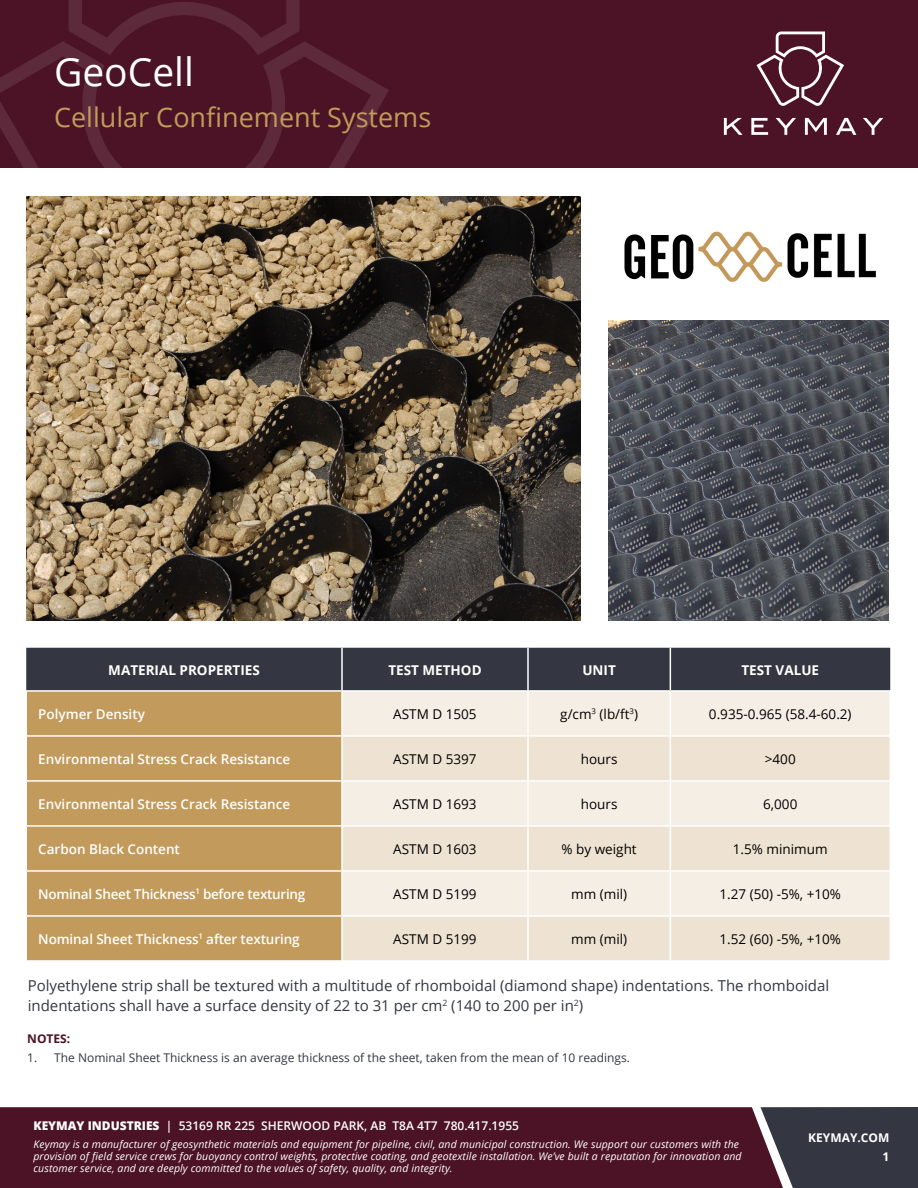
<style>
.page{position:relative;width:918px;height:1188px;background:#fff}
.page>*{position:absolute;margin:0;border:0;box-sizing:border-box;transform-origin:0 0}
.t1{font:39px "Open Sans";color:#fff}
.t2{font:27px "Open Sans";color:#c29a5b}
.t3{font:15px/19.5px "Open Sans";color:#343741}
.t4{font:13.5px "Open Sans";color:#000}
.t5{font:600 13.5px "Open Sans";color:#fff}
.t6{font:700 13.5px "Open Sans";color:#fff}
.t7{font:600 13.5px "Open Sans";letter-spacing:-.02em;color:#fff}
.t8{font:12px "Open Sans";color:#343741}
.t9{font:600 12px "Open Sans";color:#fff}
.t10{font:700 12px/18.9px "Open Sans";color:#fff;text-align:right}
.t11{font:700 12px "Open Sans";color:#4b1325}
.t12{font:italic 10.5px/12px "Open Sans";letter-spacing:.01em;color:#fff}
.s1{font-weight:800}
</style>
<div class="page">
<div style="left:0;top:0;width:918px;height:167px;background:#4b1325"></div>
<svg style="left:0;top:0;width:389px;height:167px"></svg>
<svg style="left:756px;top:31px;width:88px;height:75px"></svg>
<svg style="left:724px;top:118px;width:19px;height:17px"></svg>
<svg style="left:751px;top:118px;width:17px;height:17px"></svg>
<svg style="left:776px;top:118px;width:20px;height:17px"></svg>
<svg style="left:805px;top:118px;width:22px;height:17px"></svg>
<svg style="left:836px;top:118px;width:20px;height:17px"></svg>
<svg style="left:863px;top:118px;width:20px;height:17px"></svg>
<div style="left:0;top:1107px;width:761px;height:81px;background:#4b1325"></div>
<svg style="left:761px;top:1107px;width:157px;height:81px;background:#3f3f49"></svg>
<img style="left:608px;top:321px;width:281px;height:300px">
<img style="left:26px;top:196px;width:554px;height:425px">
<img style="left:624px;top:231px;width:252px;height:51px">
<div style="left:26px;top:648px;width:864px;height:42px;background:#343741"></div>
<div style="left:27px;top:692px;width:314px;height:268px;background:#c29a5b"></div>
<div style="left:343px;top:692px;width:547px;height:43px;background:#f5eee5"></div>
<svg style="left:343px;top:737px;width:547px;height:223px;background:#f0e7d9"></svg>
<hr style="left:341px;top:648px;width:2px;height:42px;background:#fff">
<hr style="left:527px;top:648px;width:2px;height:42px;background:#fff">
<hr style="left:670px;top:648px;width:1px;height:42px;background:#fff">
<hr style="left:527px;top:692px;width:2px;height:43px;background:#fff">
<hr style="left:670px;top:692px;width:1px;height:43px;background:#fff">
<hr style="left:26px;top:735px;width:316px;height:2px;background:#fff">
<hr style="left:527px;top:737px;width:2px;height:43px;background:#fff">
<hr style="left:670px;top:737px;width:1px;height:43px;background:#fff">
<hr style="left:26px;top:780px;width:316px;height:2px;background:#fff">
<hr style="left:342px;top:780px;width:186px;height:2px;background:#fff">
<hr style="left:528px;top:780px;width:142px;height:2px;background:#fff">
<hr style="left:527px;top:782px;width:2px;height:43px;background:#fff">
<hr style="left:670px;top:780px;width:221px;height:2px;background:#fff">
<hr style="left:670px;top:782px;width:1px;height:43px;background:#fff">
<hr style="left:26px;top:825px;width:316px;height:2px;background:#fff">
<hr style="left:342px;top:825px;width:186px;height:2px;background:#fff">
<hr style="left:528px;top:825px;width:142px;height:2px;background:#fff">
<hr style="left:527px;top:827px;width:2px;height:43px;background:#fff">
<hr style="left:670px;top:825px;width:221px;height:2px;background:#fff">
<hr style="left:670px;top:827px;width:1px;height:43px;background:#fff">
<hr style="left:26px;top:870px;width:316px;height:2px;background:#fff">
<hr style="left:342px;top:870px;width:186px;height:2px;background:#fff">
<hr style="left:528px;top:870px;width:142px;height:2px;background:#fff">
<hr style="left:527px;top:872px;width:2px;height:43px;background:#fff">
<hr style="left:670px;top:870px;width:221px;height:2px;background:#fff">
<hr style="left:670px;top:872px;width:1px;height:43px;background:#fff">
<hr style="left:26px;top:915px;width:316px;height:2px;background:#fff">
<hr style="left:342px;top:915px;width:186px;height:2px;background:#fff">
<hr style="left:528px;top:915px;width:142px;height:2px;background:#fff">
<hr style="left:527px;top:917px;width:2px;height:43px;background:#fff">
<hr style="left:670px;top:915px;width:221px;height:2px;background:#fff">
<hr style="left:670px;top:917px;width:1px;height:43px;background:#fff">
<h1 class="t1" style="left:54px;top:45px;width:142px">GeoCell</h1>
<h2 class="t2" style="left:54px;top:99px;width:379px">Cellular Confinement Systems</h2>
<p class="t6" style="left:108px;top:660px;width:153px">MATERIAL PROPERTIES</p>
<p class="t6" style="left:388px;top:660px;width:95px">TEST METHOD</p>
<p class="t6" style="left:582px;top:660px;width:35px">UNIT</p>
<p class="t6" style="left:741px;top:660px;width:79px">TEST VALUE</p>
<p class="t5" style="left:38px;top:704px;width:108px">Polymer Density</p>
<p class="t4" style="left:393px;top:704px;width:85px">ASTM D 1505</p>
<p class="t4" style="left:560px;top:704px;width:79px">g/cm<sup>3</sup> (lb/ft<sup>3</sup>)</p>
<p class="t4" style="left:709px;top:704px;width:144px">0.935-0.965 (58.4-60.2)</p>
<p class="t5" style="left:38px;top:749px;width:253px">Environmental Stress Crack Resistance</p>
<p class="t4" style="left:393px;top:749px;width:85px">ASTM D 5397</p>
<p class="t4" style="left:581px;top:749px;width:38px">hours</p>
<p class="t4" style="left:765px;top:749px;width:32px">&gt;400</p>
<p class="t5" style="left:38px;top:794px;width:253px">Environmental Stress Crack Resistance</p>
<p class="t4" style="left:393px;top:794px;width:85px">ASTM D 1693</p>
<p class="t4" style="left:581px;top:794px;width:38px">hours</p>
<p class="t4" style="left:763px;top:794px;width:36px">6,000</p>
<p class="t5" style="left:38px;top:839px;width:143px">Carbon Black Content</p>
<p class="t4" style="left:393px;top:839px;width:85px">ASTM D 1603</p>
<p class="t4" style="left:562px;top:839px;width:77px">% by weight</p>
<p class="t4" style="left:733px;top:839px;width:96px">1.5% minimum</p>
<p class="t7" style="left:38px;top:884px;width:269px">Nominal Sheet Thickness<sup>1</sup> before texturing</p>
<p class="t4" style="left:393px;top:884px;width:85px">ASTM D 5199</p>
<p class="t4" style="left:571px;top:884px;width:57px">mm (mil)</p>
<p class="t4" style="left:720px;top:884px;width:123px">1.27 (50) -5%, +10%</p>
<p class="t5" style="left:38px;top:929px;width:263px">Nominal Sheet Thickness<sup>1</sup> after texturing</p>
<p class="t4" style="left:393px;top:929px;width:85px">ASTM D 5199</p>
<p class="t4" style="left:571px;top:929px;width:57px">mm (mil)</p>
<p class="t4" style="left:720px;top:929px;width:123px">1.52 (60) -5%, +10%</p>
<h3 class="t3" style="left:28px;top:976px;width:803px">Polyethylene strip shall be textured with a multitude of rhomboidal (diamond shape) indentations. The rhomboidal indentations shall have a surface density of 22 to 31 per cm<sup>2</sup> (140 to 200 per in<sup>2</sup>)</h3>
<p class="t11" style="left:27px;top:1030px;width:45px">NOTES:</p>
<p class="t8" style="left:27px;top:1050px;width:604px">1. The Nominal Sheet Thickness is an average thickness of the sheet, taken from the mean of 10 readings.</p>
<p class="t9" style="left:33px;top:1117px;width:487px"><span class="s1">KEYMAY INDUSTRIES</span> | 53169 RR 225 SHERWOOD PARK, AB T8A 4T7 780.417.1955</p>
<p class="t12" style="left:33px;top:1138px;width:710px">Keymay is a manufacturer of geosynthetic materials and equipment for pipeline, civil, and municipal construction. We support our customers with the provision of field service crews for buoyancy control weights, protective coating, and geotextile installation. We’ve built a reputation for innovation and customer service, and are deeply committed to the values of safety, quality, and integrity.</p>
<p class="t10" style="left:808px;top:1128px;width:83px">KEYMAY.COM<br>1</p>
</div>
